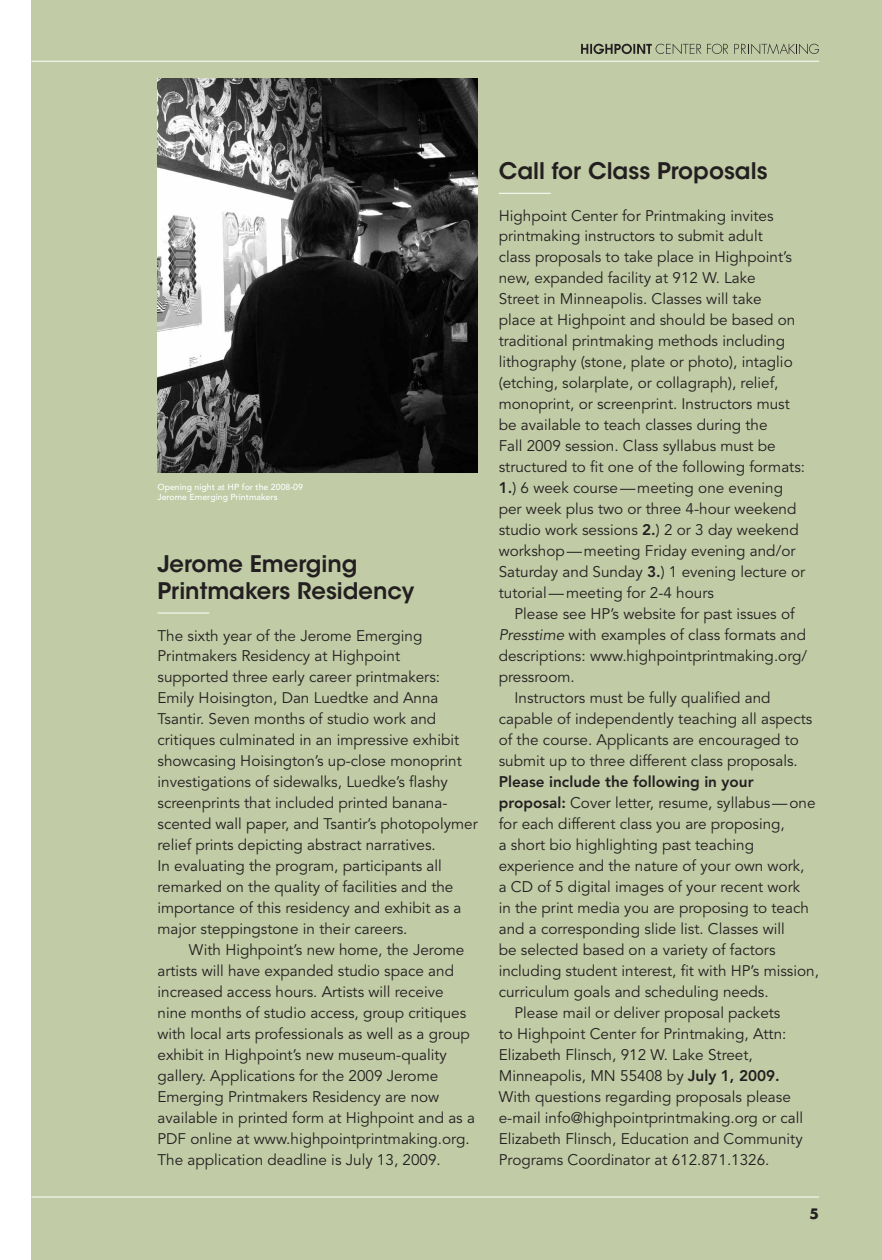
<style>
.page{position:relative;width:882px;height:1260px;background:#fff}
.page>*{position:absolute;margin:0;border:0;box-sizing:border-box;transform-origin:0 0}
.t1{font:600 22.75px/26.2px "ITC Avant Garde Std";color:#231f20}
.t2{font:15.4px/21px "Avenir";color:#231f20}
.t3{font:800 15.4px "Avenir";color:#231f20}
.t4{font:700 14px "Futura";color:#231f20}
.t5{font:500 8.75px/10.5px "Avenir";color:#fff}
.s1{font-weight:800}
.s2{font-style:italic}
</style>
<div class="page">
<div style="left:32px;top:0;width:850px;height:1260px;background:#c1cba6"></div>
<hr style="left:32px;top:1197px;width:787px;height:1px;background:#fff">
<hr style="left:32px;top:61px;width:787px;height:1px;background:#fff">
<svg style="left:707px;top:44px;width:21px;height:10px"></svg>
<svg style="left:734px;top:44px;width:85px;height:10px"></svg>
<svg style="left:581px;top:44px;width:120px;height:10px"></svg>
<img style="left:158px;top:79px;width:320px;height:393px">
<hr style="left:158px;top:613px;width:51px;height:1px;background:#fff">
<hr style="left:499px;top:193px;width:52px;height:1px;background:#fff">
<p class="t5" style="left:158px;top:482px;width:147px">Opening night at HP for the 2008-09<br>Jerome Emerging Printmakers</p>
<h1 class="t1" style="left:158px;top:551px;width:258px">Jerome Emerging<br>Printmakers Residency</h1>
<p class="t2" style="left:158px;top:625px;width:322px">The sixth year of the Jerome Emerging Printmakers Residency at Highpoint<br>supported three early career printmakers:<br>Emily Hoisington, Dan Luedtke and Anna Tsantir. Seven months of studio work and critiques culminated in an impressive exhibit showcasing Hoisington’s up-close monoprint investigations of sidewalks, Luedke’s flashy screenprints that included printed banana&shy;scented wall paper, and Tsantir’s photopolymer relief prints depicting abstract narratives.<br>In evaluating the program, participants all remarked on the quality of facilities and the importance of this residency and exhibit as a major steppingstone in their careers.</p>
<p class="t2" style="left:158px;top:940px;width:319px;text-indent:31px">With Highpoint’s new home, the Jerome artists will have expanded studio space and increased access hours. Artists will receive nine months of studio access, group critiques with local arts professionals as well as a group exhibit in Highpoint’s new museum-quality gallery. Applications for the 2009 Jerome Emerging Printmakers Residency are now available in printed form at Highpoint and as a PDF online at www.highpointprintmaking.org.<br>The application deadline is July 13, 2009.</p>
<h1 class="t1" style="left:499px;top:157px;width:270px">Call for Class Proposals</h1>
<p class="t2" style="left:499px;top:205px;width:308px">Highpoint Center for Printmaking invites printmaking instructors to submit adult<br>class proposals to take place in Highpoint’s new, expanded facility at 912 W. Lake<br>Street in Minneapolis. Classes will take<br>place at Highpoint and should be based on traditional printmaking methods including lithography (stone, plate or photo), intaglio (etching, solarplate, or collagraph), relief, monoprint, or screenprint. Instructors must be available to teach classes during the<br>Fall 2009 session. Class syllabus must be structured to fit one of the following formats:<br><span class="s1">1.</span>) 6 week course—meeting one evening per week plus two or three 4-hour weekend studio work sessions <span class="s1">2.</span>) 2 or 3 day weekend workshop—meeting Friday evening and/or Saturday and Sunday <span class="s1">3.</span>) 1 evening lecture or tutorial—meeting for 2-4 hours</p>
<p class="t2" style="left:515px;top:604px;width:282px">Please see HP’s website for past issues of</p>
<p class="t2" style="left:499px;top:625px;width:309px"><span class="s2">Presstime</span> with examples of class formats and</p>
<p class="t2" style="left:499px;top:646px;width:310px">descriptions: www.highpointprintmaking.org/</p>
<p class="t2" style="left:499px;top:667px;width:78px">pressroom.</p>
<p class="t2" style="left:515px;top:688px;width:258px">Instructors must be fully qualified and</p>
<p class="t2" style="left:499px;top:709px;width:315px">capable of independently teaching all aspects</p>
<p class="t2" style="left:499px;top:730px;width:302px">of the course. Applicants are encouraged to</p>
<p class="t2" style="left:499px;top:751px;width:301px">submit up to three different class proposals.</p>
<p class="t3" style="left:499px;top:773px;width:256px">Please include the following in your</p>
<p class="t2" style="left:499px;top:793px;width:318px"><span class="s1">proposal:</span> Cover letter, resume, syllabus—one</p>
<p class="t2" style="left:499px;top:814px;width:288px">for each different class you are proposing,</p>
<p class="t2" style="left:499px;top:835px;width:257px">a short bio highlighting past teaching</p>
<p class="t2" style="left:499px;top:856px;width:307px">experience and the nature of your own work,</p>
<p class="t2" style="left:499px;top:877px;width:303px">a CD of 5 digital images of your recent work</p>
<p class="t2" style="left:499px;top:898px;width:312px">in the print media you are proposing to teach</p>
<p class="t2" style="left:499px;top:919px;width:288px">and a corresponding slide list. Classes will</p>
<p class="t2" style="left:499px;top:940px;width:278px">be selected based on a variety of factors</p>
<p class="t2" style="left:499px;top:961px;width:322px">including student interest, fit with HP’s mission,</p>
<p class="t2" style="left:499px;top:982px;width:271px">curriculum goals and scheduling needs.</p>
<p class="t2" style="left:515px;top:1003px;width:267px">Please mail or deliver proposal packets</p>
<p class="t2" style="left:499px;top:1024px;width:289px">to Highpoint Center for Printmaking, Attn:</p>
<p class="t2" style="left:499px;top:1045px;width:256px">Elizabeth Flinsch, 912 W. Lake Street,</p>
<p class="t2" style="left:499px;top:1066px;width:283px">Minneapolis, MN 55408 by <span class="s1">July 1, 2009.</span></p>
<p class="t2" style="left:499px;top:1087px;width:294px">With questions regarding proposals please</p>
<p class="t2" style="left:499px;top:1108px;width:306px">e-mail info@highpointprintmaking.org or call</p>
<p class="t2" style="left:499px;top:1129px;width:306px">Elizabeth Flinsch, Education and Community</p>
<p class="t2" style="left:499px;top:1150px;width:272px">Programs Coordinator at 612.871.1326.</p>
<p class="t4" style="left:809px;top:1203px;width:11px">5</p>
</div>
